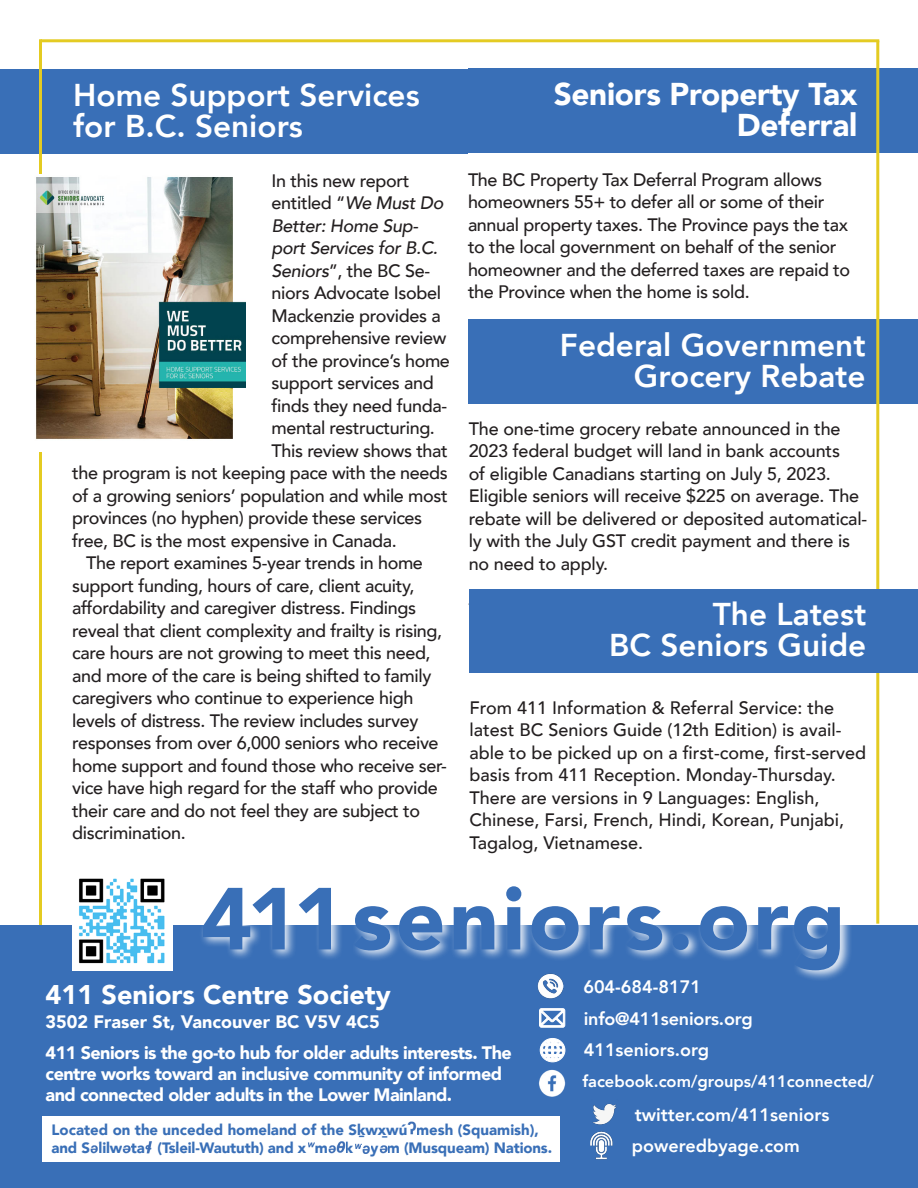
<style>
.page{position:relative;width:918px;height:1188px;background:#fff}
.page>*{position:absolute;margin:0;border:0;box-sizing:border-box;transform-origin:0 0}
.t1{font:900 87px "Avenir";letter-spacing:.04em;color:#396fb7}
.t2{font:800 31.5px/31.5px "Avenir";color:#fff;text-align:right}
.t3{font:900 31.5px/31.5px "Avenir";letter-spacing:-.01em;color:#fff;text-align:right}
.t4{font:900 27px "Avenir";color:#fff}
.t5{font:500 18px/22.5px "Avenir";letter-spacing:-.02em;color:#231f20}
.t6{font:500 18px/22.5px "Avenir";color:#231f20}
.t7{font:900 18px/21px "Avenir";letter-spacing:-.03em;color:#fff}
.t8{font:800 18px "Avenir";color:#fff}
.t9{font:italic 500 18px "Avenir";letter-spacing:-.02em;color:#231f20}
.t10{font:900 18px "Avenir";color:#fff}
.t11{font:800 16.5px "Avenir";color:#fff}
.t12{font:900 15px/18px "Avenir";color:#396fb7}
.s1{font-style:italic}
</style>
<div class="page">
<div style="left:469px;top:68px;width:449px;height:84px;background:#396fb7"></div>
<div style="left:469px;top:320px;width:449px;height:84px;background:#396fb7"></div>
<div style="left:0;top:69px;width:468px;height:84px;background:#396fb7"></div>
<hr style="left:40px;top:39px;width:839px;height:3px;background:#e4cb23">
<hr style="left:39px;top:39px;width:3px;height:953px;background:#e4cb21">
<div style="left:0;top:925px;width:918px;height:263px;background:#396fb7"></div>
<svg style="left:540px;top:1038px;width:25px;height:24px"></svg>
<svg style="left:539px;top:1008px;width:26px;height:19px"></svg>
<img style="left:538px;top:982px;width:25px;height:17px">
<hr style="left:876px;top:41px;width:3px;height:883px;background:#e4cb21">
<img style="left:539px;top:1070px;width:27px;height:27px">
<img style="left:590px;top:1131px;width:23px;height:29px">
<img style="left:592px;top:1104px;width:25px;height:21px">
<div style="left:199px;top:882px;width:654px;height:100px;background:#fff;opacity:.86"></div>
<img style="left:35px;top:175px;width:210px;height:276px">
<img style="left:72px;top:878px;width:101px;height:92px">
<div style="left:42px;top:1117px;width:517px;height:45px;background:#fff"></div>
<img style="left:408px;top:1121px;width:8px;height:14px">
<svg style="left:90px;top:1145px;width:8px;height:8px"></svg>
<svg style="left:122px;top:1145px;width:8px;height:8px"></svg>
<svg style="left:145px;top:1141px;width:7px;height:12px"></svg>
<svg style="left:308px;top:1142px;width:7px;height:5px"></svg>
<svg style="left:328px;top:1141px;width:17px;height:12px"></svg>
<svg style="left:355px;top:1143px;width:15px;height:10px"></svg>
<svg style="left:379px;top:1145px;width:8px;height:8px"></svg>
<div style="left:469px;top:589px;width:449px;height:84px;background:#396fb7"></div>
<p class="t2" style="left:73px;top:79px;width:348px">Home Support Services</p>
<p class="t2" style="left:73px;top:111px;width:231px">for B.C. Seniors</p>
<p class="t5" style="left:272px;top:168px;width:139px">In this new report</p>
<p class="t5" style="left:272px;top:191px;width:173px">entitled “<span class="s1">We Must Do</span></p>
<p class="t9" style="left:272px;top:215px;width:148px">Better: Home Sup-</p>
<p class="t9" style="left:272px;top:237px;width:168px">port Services for B.C.</p>
<p class="t5" style="left:272px;top:258px;width:160px"><span class="s1">Seniors</span>”, the BC Se-</p>
<p class="t5" style="left:272px;top:281px;width:171px">niors Advocate Isobel</p>
<p class="t5" style="left:272px;top:303px;width:171px">Mackenzie provides a</p>
<p class="t5" style="left:272px;top:326px;width:176px">comprehensive review</p>
<p class="t5" style="left:272px;top:348px;width:180px">of the province’s home</p>
<p class="t5" style="left:272px;top:371px;width:164px">support services and</p>
<p class="t5" style="left:272px;top:393px;width:177px">finds they need funda-</p>
<p class="t5" style="left:272px;top:416px;width:165px">mental restructuring.</p>
<p class="t5" style="left:272px;top:438px;width:178px">This review shows that</p>
<p class="t5" style="left:72px;top:461px;width:377px">the program is not keeping pace with the needs</p>
<p class="t5" style="left:72px;top:483px;width:377px">of a growing seniors’ population and while most</p>
<p class="t5" style="left:72px;top:506px;width:351px">provinces (no hyphen) provide these services</p>
<p class="t5" style="left:72px;top:528px;width:326px">free, BC is the most expensive in Canada.</p>
<p class="t5" style="left:72px;top:551px;width:376px;text-indent:14px">The report examines 5-year trends in home support funding, hours of care, client acuity, affordability and caregiver distress. Findings reveal that client complexity and frailty is rising, care hours are not growing to meet this need, and more of the care is being shifted to family caregivers who continue to experience high levels of distress. The review includes survey responses from over 6,000 seniors who receive home support and found those who receive ser&shy;vice have high regard for the staff who provide their care and do not feel they are subject to discrimination.</p>
<p class="t3" style="left:554px;top:77px;width:305px">Seniors Property Tax<br>Deferral</p>
<p class="t5" style="left:468px;top:167px;width:384px">The BC Property Tax Deferral Program allows homeowners 55+ to defer all or some of their annual property taxes. The Province pays the tax to the local government on behalf of the senior homeowner and the deferred taxes are repaid to the Province when the home is sold.</p>
<p class="t2" style="left:560px;top:329px;width:307px">Federal Government<br>Grocery Rebate</p>
<p class="t5" style="left:469px;top:416px;width:400px">The one-time grocery rebate announced in the 2023 federal budget will land in bank accounts<br>of eligible Canadians starting on July 5, 2023.<br>Eligible seniors will receive $225 on average. The rebate will be delivered or deposited automatical&shy;ly with the July GST credit payment and there is no need to apply.</p>
<p class="t2" style="left:609px;top:598px;width:259px">The Latest<br>BC Seniors Guide</p>
<p class="t6" style="left:469px;top:695px;width:398px">From 411 Information &amp; Referral Service: the latest BC Seniors Guide (12th Edition) is avail&shy;able to be picked up on a first-come, first-served basis from 411 Reception. Monday-Thursday.<br>There are versions in 9 Languages: English, Chinese, Farsi, French, Hindi, Korean, Punjabi, Tagalog, Vietnamese.</p>
<p class="t1" style="left:201px;top:845px;width:646px">411seniors.org</p>
<p class="t4" style="left:46px;top:971px;width:347px">411 Seniors Centre Society</p>
<p class="t7" style="left:46px;top:1042px;width:468px">411 Seniors is the go-to hub for older adults interests. The centre works toward an inclusive community of informed and connected older adults in the Lower Mainland.</p>
<p class="t10" style="left:46px;top:1006px;width:336px">3502 Fraser St, Vancouver BC V5V 4C5</p>
<p class="t12" style="left:52px;top:1120px;width:502px">Located on the unceded homeland of the Sḵwx̱wú mesh (Squamish), and S lilw ta (Tsleil-Waututh) and x m k y m (Musqueam) Nations.</p>
<p class="t8" style="left:583px;top:973px;width:119px">604-684-8171</p>
<p class="t8" style="left:584px;top:1005px;width:171px">info@411seniors.org</p>
<p class="t8" style="left:584px;top:1035px;width:127px">411seniors.org</p>
<p class="t11" style="left:582px;top:1068px;width:293px">facebook.com/groups/411connected/</p>
<p class="t8" style="left:635px;top:1100px;width:196px">twitter.com/411seniors</p>
<p class="t8" style="left:632px;top:1132px;width:170px">poweredbyage.com</p>
</div>
